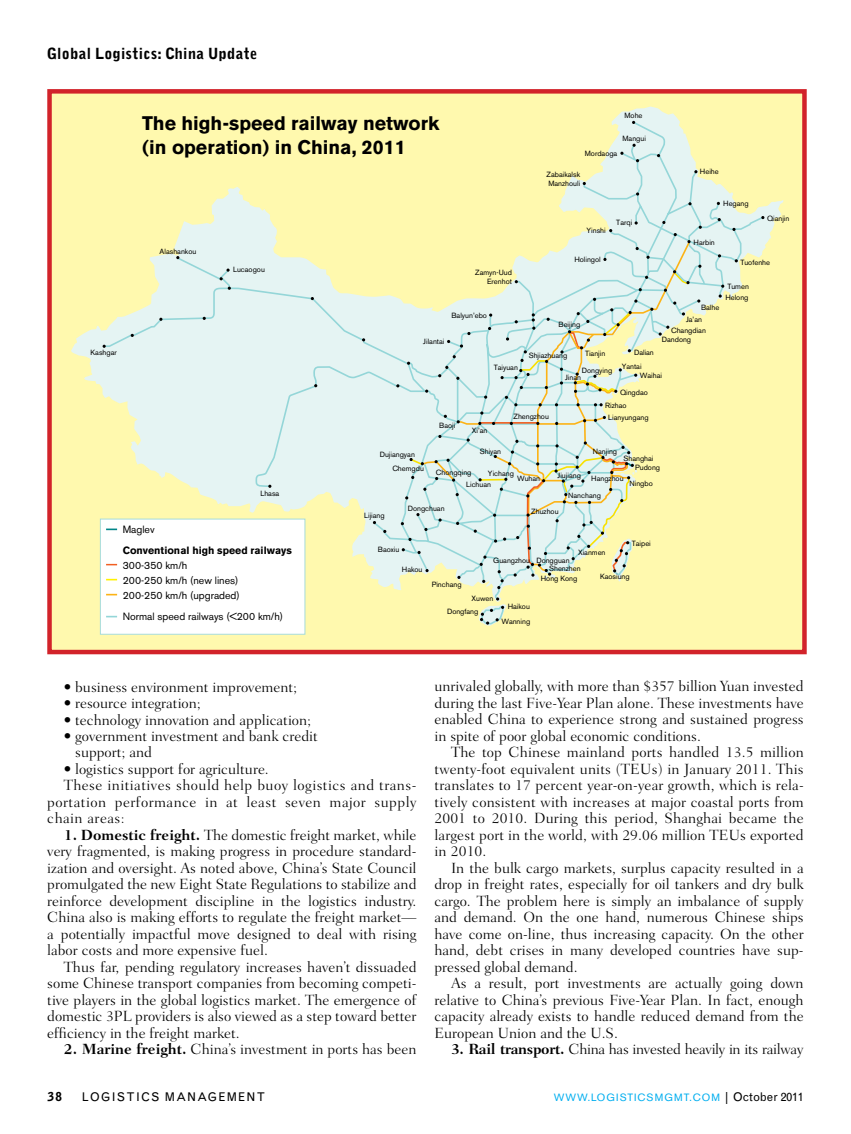
<style>
.page{position:relative;width:851px;height:1134px;background:#fff}
.page>*{position:absolute;margin:0;border:0;box-sizing:border-box;transform-origin:0 0}
.t1{font:700 19.5px/23.4px "Akzidenz Grotesk BE";color:#000}
.t2{font:300 15px/16.5px "Fairfield LT Std";color:#000;text-align:justify}
.t3{font:300 15px "Fairfield LT Std";letter-spacing:.03em;color:#000}
.t4{font:300 15px "Fairfield LT Std";letter-spacing:-.02em;color:#000}
.t5{font:900 15px "Grotesque MT Std";letter-spacing:.02em;color:#000}
.t6{font:12px "Grotesque MT Std";letter-spacing:.1em;color:#000}
.t7{font:900 12px "Grotesque MT Std";color:#000}
.t8{font:10.5px/15px "Akzidenz Grotesk BE";color:#000}
.t9{font:10.5px "Akzidenz Grotesk BE";letter-spacing:.105em;color:#00aeef}
.t10{font:700 10.5px "Akzidenz Grotesk BE";color:#000}
.t11{font:7.5px/9px "Akzidenz Grotesk BE";color:#000}
.s1{font-weight:700}
.s2{font-family:"Grotesque MT Std";font-size:12px;color:#000}
</style>
<div class="page">
<div style="left:50px;top:91px;width:754px;height:561px;background:#fff9ae"></div>
<div style="left:100px;top:519px;width:205px;height:116px;background:#fff;border:1px solid #a7dcdc"></div>
<svg style="left:71px;top:106px;width:712px;height:496px"></svg>
<svg style="left:103px;top:120px;width:639px;height:459px"></svg>
<svg style="left:407px;top:198px;width:357px;height:409px"></svg>
<svg style="left:219px;top:269px;width:10px;height:11px"></svg>
<svg style="left:716px;top:202px;width:4px;height:3px"></svg>
<svg style="left:582px;top:182px;width:4px;height:3px"></svg>
<svg style="left:636px;top:192px;width:3px;height:4px"></svg>
<svg style="left:714px;top:254px;width:10px;height:44px"></svg>
<svg style="left:697px;top:299px;width:3px;height:4px"></svg>
<svg style="left:479px;top:597px;width:27px;height:29px"></svg>
<svg style="left:396px;top:221px;width:295px;height:368px"></svg>
<div style="left:47px;top:89px;width:759px;height:565px;border:4px solid #d2232a"></div>
<p class="t5" style="left:47px;top:44px;width:211px">Global Logistics: China Update</p>
<p class="t11" style="left:91px;top:348px;width:28px">Kashgar</p>
<h1 class="t1" style="left:142px;top:112px;width:298px">The high-speed railway network (in operation) in China, 2011</h1>
<p class="t11" style="left:160px;top:247px;width:38px">Alashankou</p>
<p class="t11" style="left:233px;top:265px;width:33px">Lucaogou</p>
<p class="t11" style="left:423px;top:337px;width:23px">Jilantai</p>
<p class="t11" style="left:475px;top:268px;width:38px;text-align:right">Zamyn-Uud<br>Erenhot</p>
<p class="t11" style="left:451px;top:311px;width:37px">Balyun’ebo</p>
<p class="t11" style="left:493px;top:363px;width:26px">Taiyuan</p>
<p class="t11" style="left:624px;top:111px;width:19px">Mohe</p>
<p class="t11" style="left:622px;top:134px;width:25px">Mangui</p>
<p class="t11" style="left:585px;top:149px;width:34px">Mordaoga</p>
<p class="t11" style="left:546px;top:170px;width:35px">Zabaikalsk<br>Manzhouli</p>
<p class="t11" style="left:586px;top:226px;width:21px">Yinshi</p>
<p class="t11" style="left:574px;top:255px;width:28px">Holingol</p>
<p class="t11" style="left:616px;top:218px;width:17px">Tarqi</p>
<p class="t11" style="left:558px;top:320px;width:23px">Beijing</p>
<p class="t11" style="left:700px;top:167px;width:20px">Heihe</p>
<p class="t11" style="left:693px;top:237px;width:23px">Harbin</p>
<p class="t11" style="left:723px;top:199px;width:27px">Hegang</p>
<p class="t11" style="left:767px;top:213px;width:24px">Qianjin</p>
<p class="t11" style="left:740px;top:258px;width:31px">Tuofenhe</p>
<p class="t11" style="left:725px;top:281px;width:25px;line-height:10.5px">Tumen<br>Helong</p>
<p class="t11" style="left:686px;top:301px;width:35px;line-height:12.5px;text-indent:15px">Balhe<br>Ja’an</p>
<p class="t11" style="left:661px;top:325px;width:46px;line-height:9.4px;text-indent:9px">Changdian<br>Dandong</p>
<p class="t11" style="left:585px;top:348px;width:22px">Tianjin</p>
<p class="t11" style="left:581px;top:366px;width:32px">Dongying</p>
<p class="t11" style="left:528px;top:351px;width:40px">Shjiazhuang</p>
<p class="t11" style="left:565px;top:373px;width:17px">Jinan</p>
<p class="t11" style="left:634px;top:348px;width:21px">Dalian</p>
<p class="t11" style="left:621px;top:362px;width:21px">Yantai</p>
<p class="t11" style="left:639px;top:371px;width:24px">Waihai</p>
<p class="t11" style="left:620px;top:388px;width:29px">Qingdao</p>
<p class="t11" style="left:605px;top:401px;width:23px">Rizhao</p>
<p class="t11" style="left:260px;top:488px;width:20px">Lhasa</p>
<p class="t8" style="left:123px;top:521px;width:33px">Maglev</p>
<p class="t10" style="left:123px;top:544px;width:171px">Conventional high speed railways</p>
<p class="t8" style="left:123px;top:557px;width:119px">300-350 km/h<br>200-250 km/h (new lines)<br>200-250 km/h (upgraded)</p>
<p class="t8" style="left:123px;top:609px;width:162px">Normal speed railways (&lt;200 km/h)</p>
<p class="t11" style="left:439px;top:421px;width:18px">Baoji</p>
<p class="t11" style="left:472px;top:426px;width:17px">Xi’an</p>
<p class="t11" style="left:513px;top:412px;width:37px">Zhengzhou</p>
<p class="t11" style="left:608px;top:413px;width:42px">Lianyungang</p>
<p class="t11" style="left:479px;top:446px;width:23px">Shiyan</p>
<p class="t11" style="left:466px;top:467px;width:26px;line-height:12px;text-indent:-30px">Chongqing<br>Lichuan</p>
<p class="t11" style="left:593px;top:447px;width:26px">Nanjing</p>
<p class="t11" style="left:392px;top:447px;width:33px;line-height:14.2px;text-indent:-13px">Dujiangyan<br>Chemgdu</p>
<p class="t11" style="left:623px;top:454px;width:31px">Shanghai</p>
<p class="t11" style="left:629px;top:479px;width:25px">Ningbo</p>
<p class="t11" style="left:635px;top:463px;width:26px">Pudong</p>
<p class="t11" style="left:488px;top:469px;width:27px">Yichang</p>
<p class="t11" style="left:557px;top:471px;width:25px">Jiujiang</p>
<p class="t11" style="left:531px;top:507px;width:29px">Zhuzhou</p>
<p class="t11" style="left:591px;top:474px;width:34px">Hangzhou</p>
<p class="t11" style="left:517px;top:474px;width:25px">Wuhan</p>
<p class="t11" style="left:568px;top:490px;width:34px">Nanchang</p>
<p class="t11" style="left:407px;top:504px;width:38px">Dongchuan</p>
<p class="t11" style="left:364px;top:511px;width:22px">Lijiang</p>
<p class="t11" style="left:378px;top:545px;width:23px">Baoxiu</p>
<p class="t11" style="left:631px;top:539px;width:21px">Taipei</p>
<p class="t11" style="left:578px;top:548px;width:29px">Xianmen</p>
<p class="t11" style="left:402px;top:565px;width:22px">Hakou</p>
<p class="t11" style="left:536px;top:555px;width:35px">Dongguan</p>
<p class="t11" style="left:493px;top:556px;width:38px">Guangzhou</p>
<p class="t11" style="left:549px;top:564px;width:33px">Shenzhen</p>
<p class="t11" style="left:431px;top:580px;width:31px">Pinchang</p>
<p class="t11" style="left:447px;top:592px;width:48px;line-height:12.8px;text-indent:25px">Xuwen<br>Dongfang</p>
<p class="t11" style="left:507px;top:602px;width:24px">Haikou</p>
<p class="t11" style="left:501px;top:617px;width:30px">Wanning</p>
<p class="t11" style="left:541px;top:574px;width:38px">Hong Kong</p>
<p class="t11" style="left:600px;top:572px;width:31px">Kaosiung</p>
<p class="t2" style="left:64px;top:678px;width:235px">• business environment improvement;</p>
<p class="t2" style="left:64px;top:695px;width:138px">• resource integration;</p>
<p class="t2" style="left:64px;top:711px;width:249px">• technology innovation and application;</p>
<p class="t2" style="left:75px;top:728px;width:244px;text-indent:-11px">• government investment and bank credit support; and</p>
<p class="t2" style="left:64px;top:761px;width:206px">• logistics support for agriculture.</p>
<p class="t3" style="left:64px;top:777px;width:354px">These initiatives should help buoy logistics and trans-</p>
<p class="t3" style="left:47px;top:794px;width:370px">portation performance in at least seven major supply</p>
<p class="t3" style="left:47px;top:810px;width:79px">chain areas:</p>
<p class="t2" style="left:47px;top:827px;width:371px;text-indent:17px"><span class="s1">1. Domestic freight.</span> The domestic freight market, while very fragmented, is making progress in procedure standard&shy;ization and oversight. As noted above, China’s State Council promulgated the new Eight State Regulations to stabilize and reinforce development discipline in the logistics industry.<br>China also is making efforts to regulate the freight market— a potentially impactful move designed to deal with rising labor costs and more expensive fuel.</p>
<p class="t2" style="left:47px;top:959px;width:371px;text-indent:16px">Thus far, pending regulatory increases haven’t dissuaded some Chinese transport companies from becoming competi&shy;tive players in the global logistics market. The emergence of domestic 3PL providers is also viewed as a step toward better efficiency in the freight market.</p>
<p class="t2" style="left:64px;top:1041px;width:354px"><span class="s1">2. Marine freight.</span> China’s investment in ports has been</p>
<p class="t2" style="left:434px;top:678px;width:371px">unrivaled globally, with more than $357 billion Yuan invested during the last Five-Year Plan alone. These investments have enabled China to experience strong and sustained progress in spite of poor global economic conditions.</p>
<p class="t2" style="left:434px;top:744px;width:371px;text-indent:16px">The top Chinese mainland ports handled 13.5 million twenty-foot equivalent units (TEUs) in January 2011. This translates to 17 percent year-on-year growth, which is rela&shy;tively consistent with increases at major coastal ports from 2001 to 2010. During this period, Shanghai became the largest port in the world, with 29.06 million TEUs exported in 2010.</p>
<p class="t2" style="left:434px;top:860px;width:371px;text-indent:16px">In the bulk cargo markets, surplus capacity resulted in a drop in freight rates, especially for oil tankers and dry bulk cargo. The problem here is simply an imbalance of supply and demand. On the one hand, numerous Chinese ships have come on-line, thus increasing capacity. On the other hand, debt crises in many developed countries have sup&shy;pressed global demand.</p>
<p class="t2" style="left:434px;top:975px;width:370px;text-indent:16px">As a result, port investments are actually going down relative to China’s previous Five-Year Plan. In fact, enough capacity already exists to handle reduced demand from the European Union and the U.S.</p>
<p class="t4" style="left:451px;top:1041px;width:354px"><span class="s1">3. Rail transport.</span> China has invested heavily in its railway</p>
<p class="t7" style="left:47px;top:1089px;width:16px">38</p>
<p class="t6" style="left:82px;top:1089px;width:185px">LOGISTICS MANAGEM ENT</p>
<p class="t9" style="left:553px;top:1091px;width:251px">WWW.LOGISTICSMGMT.COM <span class="s2">| OCTOBER 2011</span></p>
</div>
